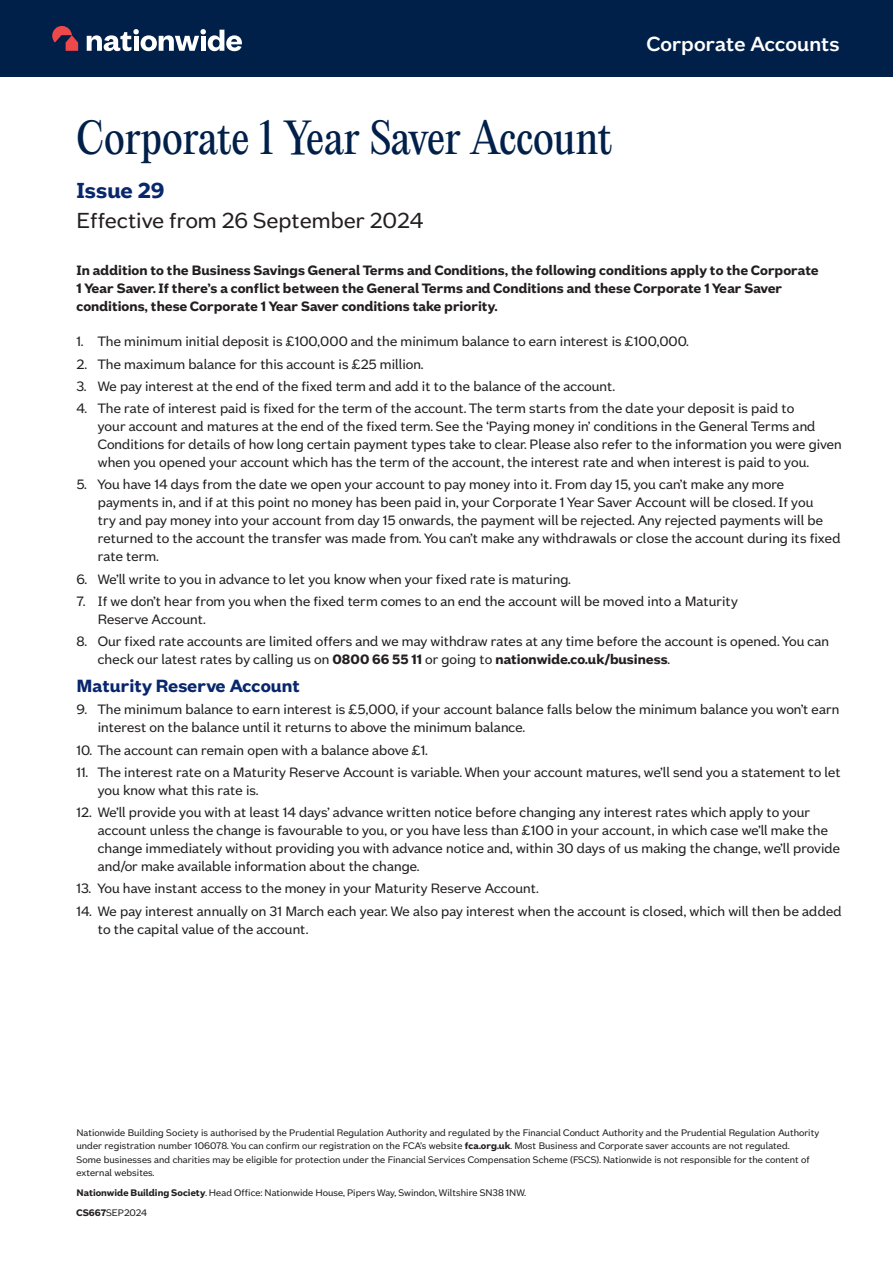
<style>
.page{position:relative;width:893px;height:1263px;background:#fff}
.page>*{position:absolute;margin:0;border:0;box-sizing:border-box;transform-origin:0 0}
.TYPE_small_type{font:42px "Editorial New";letter-spacing:-.015em;color:#00204a}
.Subs{font:24px "Nationwide Founders";letter-spacing:-.005em;color:#231f20}
.Subs-2{font:700 24px "Nationwide Founders";color:#08276c}
.t1{font:500 22.5px "Nationwide Founders";color:#fff}
.Subs-3{font:700 19.5px "Nationwide Founders";color:#08276c}
.Indent{font:15px/18px "Nationwide Founders";color:#231f20}
.Indent-2{font:700 15px/18px "Nationwide Founders";color:#231f20}
.DL_Bullet_body_9pt{font:10.5px/13.5px "Nationwide Founders";color:#231f20}
.s1{font-weight:700}
</style>
<div class="page">
<div style="left:0;top:0;width:893px;height:77px;background:#00204a"></div>
<svg style="left:52px;top:26px;width:26px;height:25px"></svg>
<svg style="left:87px;top:29px;width:155px;height:22px"></svg>
<p class="t1" style="left:647px;top:31px;width:194px">Corporate Accounts</p>
<p class="TYPE_small_type" style="left:77px;top:108px;width:537px">Corporate 1 Year Saver Account</p>
<p class="Subs-2" style="left:77px;top:177px;width:90px">Issue 29</p>
<p class="Subs" style="left:77px;top:207px;width:348px">Effective from 26 September 2024</p>
<p class="Indent-2" style="left:77px;top:261px;width:744px">In addition to the Business Savings General Terms and Conditions, the following conditions apply to the Corporate<br>1 Year Saver. If there’s a conflict between the General Terms and Conditions and these Corporate 1 Year Saver conditions, these Corporate 1 Year Saver conditions take priority.</p>
<p class="Indent" style="left:77px;top:332px;width:613px">1. The minimum initial deposit is £100,000 and the minimum balance to earn interest is £100,000.</p>
<p class="Indent" style="left:77px;top:355px;width:348px">2. The maximum balance for this account is £25 million.</p>
<p class="Indent" style="left:77px;top:377px;width:540px">3. We pay interest at the end of the fixed term and add it to the balance of the account.</p>
<p class="Indent" style="left:98px;top:399px;width:746px;text-indent:-21px">4. The rate of interest paid is fixed for the term of the account. The term starts from the date your deposit is paid to<br>your account and matures at the end of the fixed term. See the ‘Paying money in’ conditions in the General Terms and Conditions for details of how long certain payment types take to clear. Please also refer to the information you were given when you opened your account which has the term of the account, the interest rate and when interest is paid to you.</p>
<p class="Indent" style="left:98px;top:475px;width:744px;text-indent:-21px">5. You have 14 days from the date we open your account to pay money into it. From day 15, you can’t make any more payments in, and if at this point no money has been paid in, your Corporate 1 Year Saver Account will be closed. If you<br>try and pay money into your account from day 15 onwards, the payment will be rejected. Any rejected payments will be returned to the account the transfer was made from. You can’t make any withdrawals or close the account during its fixed rate term.</p>
<p class="Indent" style="left:77px;top:570px;width:496px">6. We’ll write to you in advance to let you know when your fixed rate is maturing.</p>
<p class="Indent" style="left:98px;top:592px;width:642px;text-indent:-21px">7. If we don’t hear from you when the fixed term comes to an end the account will be moved into a Maturity<br>Reserve Account.</p>
<p class="Indent" style="left:98px;top:632px;width:733px;text-indent:-21px">8. Our fixed rate accounts are limited offers and we may withdraw rates at any time before the account is opened. You can check our latest rates by calling us on <span class="s1">0800 66 55 11</span> or going to <span class="s1">nationwide.co.uk/business</span>.</p>
<p class="Subs-3" style="left:77px;top:674px;width:225px">Maturity Reserve Account</p>
<p class="Indent" style="left:98px;top:700px;width:743px;text-indent:-21px">9. The minimum balance to earn interest is £5,000, if your account balance falls below the minimum balance you won’t earn interest on the balance until it returns to above the minimum balance.</p>
<p class="Indent" style="left:77px;top:741px;width:353px">10. The account can remain open with a balance above £1.</p>
<p class="Indent" style="left:98px;top:763px;width:745px;text-indent:-21px">11. The interest rate on a Maturity Reserve Account is variable. When your account matures, we’ll send you a statement to let you know what this rate is.</p>
<p class="Indent" style="left:98px;top:803px;width:744px;text-indent:-21px">12. We’ll provide you with at least 14 days’ advance written notice before changing any interest rates which apply to your account unless the change is favourable to you, or you have less than £100 in your account, in which case we’ll make the change immediately without providing you with advance notice and, within 30 days of us making the change, we’ll provide and/or make available information about the change.</p>
<p class="Indent" style="left:77px;top:879px;width:464px">13. You have instant access to the money in your Maturity Reserve Account.</p>
<p class="Indent" style="left:98px;top:902px;width:746px;text-indent:-21px">14. We pay interest annually on 31 March each year. We also pay interest when the account is closed, which will then be added to the capital value of the account.</p>
<p class="DL_Bullet_body_9pt" style="left:77px;top:1125px;width:744px">Nationwide Building Society is authorised by the Prudential Regulation Authority and regulated by the Financial Conduct Authority and the Prudential Regulation Authority under registration number 106078. You can confirm our registration on the FCA’s website <span class="s1">fca.org.uk</span>. Most Business and Corporate saver accounts are not regulated.<br>Some businesses and charities may be eligible for protection under the Financial Services Compensation Scheme (FSCS). Nationwide is not responsible for the content of external websites.</p>
<p class="DL_Bullet_body_9pt" style="left:77px;top:1186px;width:451px"><span class="s1">Nationwide Building Society</span>. Head Office: Nationwide House, Pipers Way, Swindon, Wiltshire SN38 1NW.</p>
<p class="DL_Bullet_body_9pt" style="left:77px;top:1206px;width:72px"><span class="s1">CS667</span>SEP2024</p>
</div>
